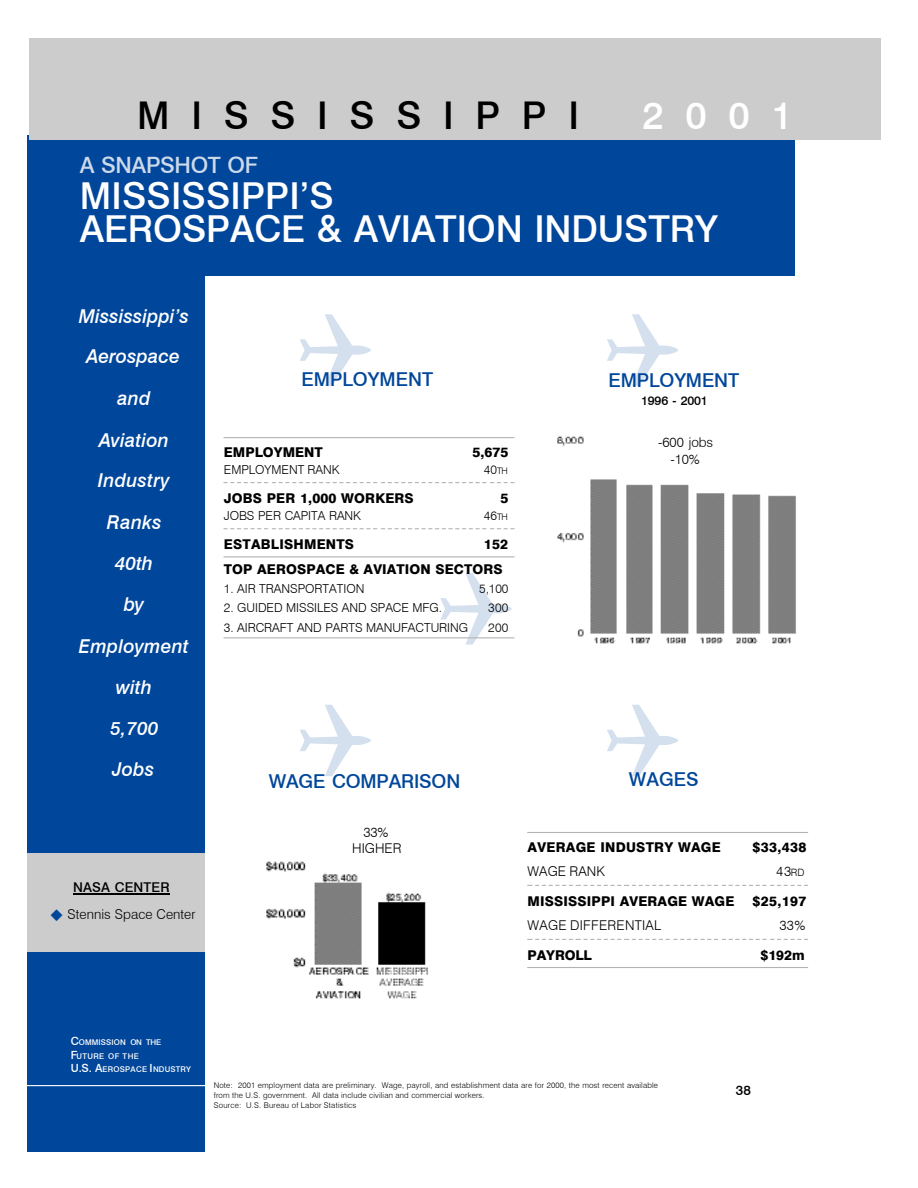
<style>
.page{position:relative;width:918px;height:1188px;background:#fff}
.page>*{position:absolute;margin:0;border:0;box-sizing:border-box;transform-origin:0 0}
.t1{font:38.25px "Swis 721 Md BT";letter-spacing:.565em;color:#000}
.t2{font:38.25px "Swis 721 Md BT";color:#fff}
.t3{font:37.2px/32.7px "Swis 721 Md BT";letter-spacing:-.005em;color:#fff}
.t4{font:22.5px "Swis 721 Md BT";letter-spacing:-.015em;color:#ccdaeb}
.t5{font:italic 19.2px/41.2px "Swis 721 Md BT";letter-spacing:.005em;color:#fff;text-align:center}
.t6{font:19.2px "Swis 721 Md BT";letter-spacing:-.005em;color:#00469a}
.t7{font:13.5px/24.8px "Swis 721 Hv BT";letter-spacing:.01em;color:#000}
.t8{font:13.5px/16.8px "Swis 721 Lt BT";letter-spacing:.005em;color:#000;text-align:center}
.t9{font:13.5px "Swis 721 Md BT";letter-spacing:.01em;color:#000}
.t10{font:13.5px "Swis 721 Hv BT";letter-spacing:-.01em;color:#000}
.t11{font:12.3px "Swis 721 Lt BT";letter-spacing:-.005em;color:#000}
.t12{font:12.3px "Swis 721 Md BT";letter-spacing:-.015em;color:#000}
.t13{font:7.8px/10.2px "Swis 721 Lt BT";letter-spacing:.015em;color:#000}
.t14{font:7.8px/13.5px "Swis 721 Md BT";letter-spacing:.025em;color:#fff}
.s1{color:#00469a}
.s2{font-size:9px}
.s3{font-size:10.2px}
.s4{font-size:11.25px}
</style>
<div class="page">
<div style="left:27px;top:135px;width:767px;height:141px;background:#00469a"></div>
<img style="left:557px;top:436px;width:239px;height:208px">
<div style="left:29px;top:38px;width:852px;height:102px;background:#ccc"></div>
<img style="left:266px;top:861px;width:162px;height:138px">
<div style="left:27px;top:272px;width:178px;height:880px;background:#00469a"></div>
<hr style="left:27px;top:1086px;width:181px;height:1px;background:#fff">
<hr style="left:528px;top:832px;width:280px;height:1px;background:#b3b3b3">
<svg style="left:528px;top:885px;width:280px;height:1px"></svg>
<svg style="left:528px;top:939px;width:280px;height:1px"></svg>
<hr style="left:528px;top:967px;width:280px;height:1px;background:#b3b3b3">
<hr style="left:224px;top:437px;width:290px;height:1px;background:#b3b3b3">
<svg style="left:224px;top:482px;width:290px;height:1px"></svg>
<svg style="left:224px;top:528px;width:290px;height:1px"></svg>
<hr style="left:224px;top:556px;width:290px;height:1px;background:#b3b3b3">
<hr style="left:224px;top:637px;width:290px;height:1px;background:#b3b3b3">
<div style="left:27px;top:853px;width:165px;height:99px;background:#ccc"></div>
<div style="left:39px;top:853px;width:166px;height:99px;background:#ccc"></div>
<hr style="left:73px;top:893px;width:97px;height:1px;background:#000">
<svg style="left:440px;top:637px;width:72px;height:2px"></svg>
<h1 class="t1" style="left:137px;top:93px;width:443px">MISSISSIPPI</h1>
<h1 class="t2" style="left:642px;top:93px;width:152px">2001</h1>
<h3 class="t4" style="left:80px;top:152px;width:180px">A SNAPSHOT OF</h3>
<h2 class="t3" style="left:80px;top:179px;width:640px">MISSISSIPPI’S<br>AEROSPACE &amp; AVIATION INDUSTRY</h2>
<h3 class="t5" style="left:79px;top:295px;width:112px">Mississippi’s<br>Aerospace and<br>Aviation<br>Industry<br>Ranks<br>40th<br>by<br>Employment with<br>5,700<br>Jobs</h3>
<h3 class="t9" style="left:73px;top:879px;width:98px">NASA CENTER</h3>
<h3 class="t8" style="left:51px;top:906px;width:147px"><span class="s1">◆</span> Stennis Space Center</h3>
<h3 class="t6" style="left:302px;top:367px;width:133px">EMPLOYMENT</h3>
<h3 class="t7" style="left:224px;top:439px;width:100px">EMPLOYMENT</h3>
<h3 class="t7" style="left:472px;top:439px;width:37px">5,675</h3>
<h3 class="t11" style="left:224px;top:462px;width:117px">EMPLOYMENT RANK</h3>
<h3 class="t11" style="left:484px;top:462px;width:26px">40<span class="s2">TH</span></h3>
<h3 class="t7" style="left:224px;top:486px;width:191px">JOBS PER 1,000 WORKERS</h3>
<h3 class="t7" style="left:501px;top:486px;width:9px">5</h3>
<h3 class="t11" style="left:224px;top:508px;width:139px">JOBS PER CAPITA RANK</h3>
<h3 class="t11" style="left:484px;top:508px;width:26px">46<span class="s2">TH</span></h3>
<h3 class="t7" style="left:224px;top:532px;width:132px">ESTABLISHMENTS</h3>
<h3 class="t7" style="left:224px;top:532px;width:286px;text-indent:260px">152<br>TOP AEROSPACE &amp; AVIATION SECTORS</h3>
<h3 class="t11" style="left:224px;top:581px;width:142px">1. AIR TRANSPORTATION</h3>
<h3 class="t11" style="left:479px;top:581px;width:31px">5,100</h3>
<h3 class="t11" style="left:224px;top:600px;width:220px">2. GUIDED MISSILES AND SPACE MFG.</h3>
<h3 class="t11" style="left:488px;top:600px;width:22px">300</h3>
<h3 class="t11" style="left:224px;top:620px;width:246px">3. AIRCRAFT AND PARTS MANUFACTURING</h3>
<h3 class="t11" style="left:488px;top:620px;width:22px">200</h3>
<h3 class="t6" style="left:609px;top:369px;width:132px">EMPLOYMENT</h3>
<h3 class="t12" style="left:641px;top:393px;width:68px">1996 - 2001</h3>
<h3 class="t8" style="left:658px;top:433px;width:57px">-600 jobs -10%</h3>
<h3 class="t6" style="left:269px;top:769px;width:193px">WAGE COMPARISON</h3>
<h3 class="t8" style="left:352px;top:824px;width:51px;line-height:15.8px">33%<br>HIGHER</h3>
<h3 class="t6" style="left:629px;top:768px;width:71px">WAGES</h3>
<h3 class="t7" style="left:528px;top:834px;width:195px">AVERAGE INDUSTRY WAGE</h3>
<h3 class="t7" style="left:753px;top:834px;width:55px">$33,438</h3>
<h3 class="t8" style="left:528px;top:863px;width:79px">WAGE RANK</h3>
<h3 class="t8" style="left:776px;top:863px;width:30px">43<span class="s3">RD</span></h3>
<h3 class="t7" style="left:528px;top:888px;width:208px">MISSISSIPPI AVERAGE WAGE</h3>
<h3 class="t7" style="left:753px;top:888px;width:55px">$25,197</h3>
<h3 class="t8" style="left:528px;top:917px;width:135px">WAGE DIFFERENTIAL</h3>
<h3 class="t8" style="left:780px;top:917px;width:27px">33%</h3>
<h3 class="t10" style="left:528px;top:947px;width:66px">PAYROLL</h3>
<h3 class="t7" style="left:760px;top:942px;width:46px">$192m</h3>
<p class="t14" style="left:71px;top:1036px;width:122px"><span class="s4">C</span>OMMISSION ON THE<br><span class="s4">F</span>UTURE OF THE<br><span class="s4">U.S. A</span>EROSPACE <span class="s4">I</span>NDUSTRY</p>
<p class="t13" style="left:214px;top:1080px;width:446px">Note: 2001 employment data are preliminary. Wage, payroll, and establishment data are for 2000, the most recent available from the U.S. government. All data include civilian and commercial workers.<br>Source: U.S. Bureau of Labor Statistics</p>
<h3 class="t9" style="left:736px;top:1082px;width:17px">38</h3>
</div>
